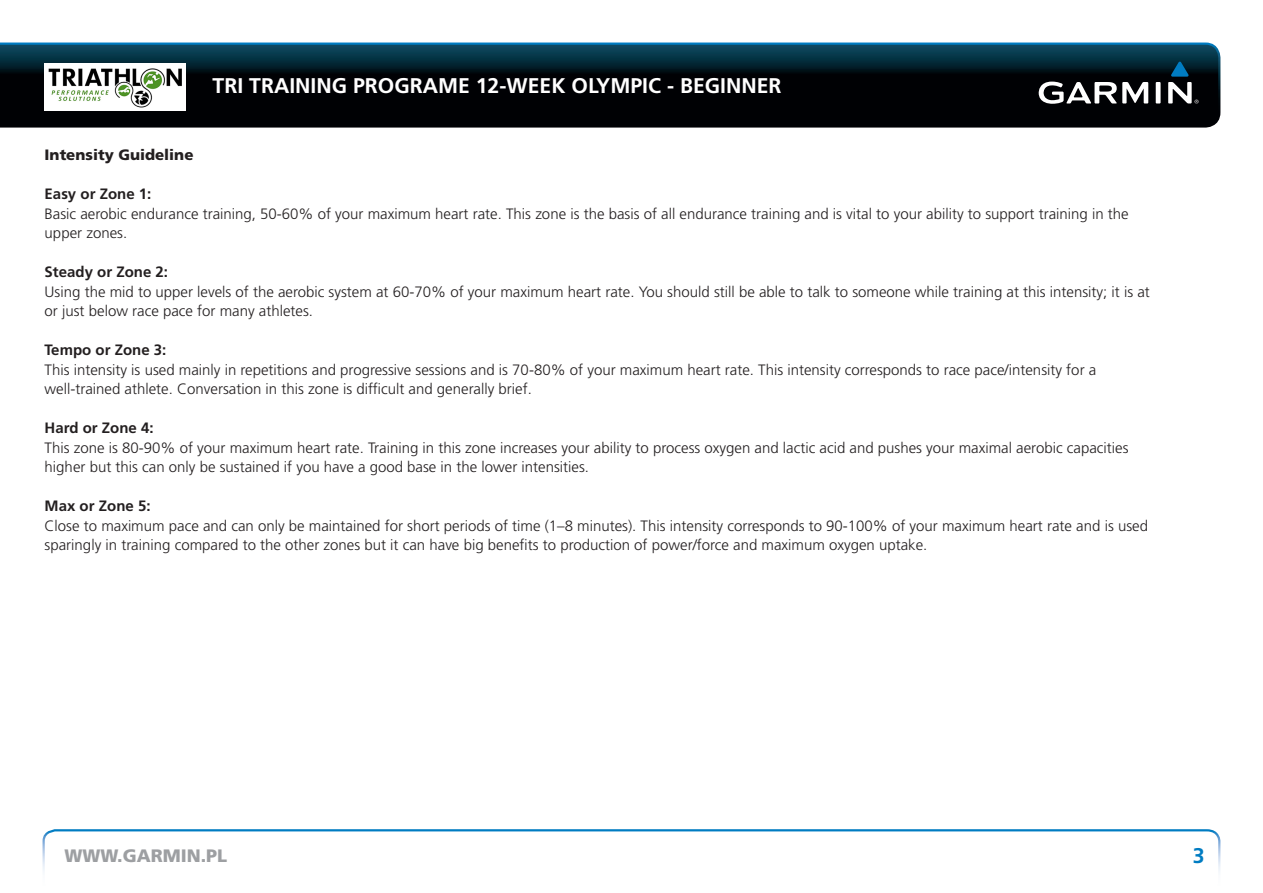
<style>
.page{position:relative;width:1263px;height:893px;background:#fff}
.page>*{position:absolute;margin:0;border:0;box-sizing:border-box;transform-origin:0 0}
.t1{font:700 21.3px "Frutiger LT Std";color:#fff}
.t2{font:700 21.3px "Frutiger LT Std";color:#007cc2}
.t3{font:900 18px "Frutiger LT Std";color:#9d9fa2}
.t4{font:300 15px/19.5px "Frutiger LT Std";color:#231f20}
.t5{font:700 15px "Frutiger LT Std";color:#231f20}
.t6{font:900 15px "Frutiger LT Std";color:#231f20}
</style>
<div class="page">
<svg style="left:0;top:43px;width:1220px;height:85px;background:#081a23"></svg>
<svg style="left:42px;top:829px;width:1179px;height:43px"></svg>
<img style="left:45px;top:63px;width:140px;height:48px">
<h1 class="t1" style="left:213px;top:73px;width:570px">TRI TRAINING PROGRAME 12-WEEK OLYMPIC - BEGINNER</h1>
<p class="t6" style="left:45px;top:146px;width:150px">Intensity Guideline</p>
<p class="t5" style="left:45px;top:185px;width:108px">Easy or Zone 1:</p>
<p class="t4" style="left:45px;top:204px;width:1086px">Basic aerobic endurance training, 50-60% of your maximum heart rate. This zone is the basis of all endurance training and is vital to your ability to support training in the upper zones.</p>
<p class="t5" style="left:45px;top:263px;width:125px">Steady or Zone 2:</p>
<p class="t4" style="left:45px;top:282px;width:1107px">Using the mid to upper levels of the aerobic system at 60-70% of your maximum heart rate. You should still be able to talk to someone while training at this intensity; it is at or just below race pace for many athletes.</p>
<p class="t5" style="left:45px;top:341px;width:123px">Tempo or Zone 3:</p>
<p class="t4" style="left:45px;top:360px;width:1053px">This intensity is used mainly in repetitions and progressive sessions and is 70-80% of your maximum heart rate. This intensity corresponds to race pace/intensity for a well-trained athlete. Conversation in this zone is difficult and generally brief.</p>
<p class="t5" style="left:45px;top:419px;width:110px">Hard or Zone 4:</p>
<p class="t4" style="left:45px;top:438px;width:1085px">This zone is 80-90% of your maximum heart rate. Training in this zone increases your ability to process oxygen and lactic acid and pushes your maximal aerobic capacities higher but this can only be sustained if you have a good base in the lower intensities.</p>
<p class="t5" style="left:45px;top:497px;width:107px">Max or Zone 5:</p>
<p class="t4" style="left:45px;top:516px;width:1105px">Close to maximum pace and can only be maintained for short periods of time (1–8 minutes). This intensity corresponds to 90-100% of your maximum heart rate and is used sparingly in training compared to the other zones but it can have big benefits to production of power/force and maximum oxygen uptake.</p>
<p class="t3" style="left:64px;top:844px;width:164px">WWW.GARMIN.PL</p>
<h1 class="t2" style="left:1193px;top:843px;width:13px">3</h1>
</div>
